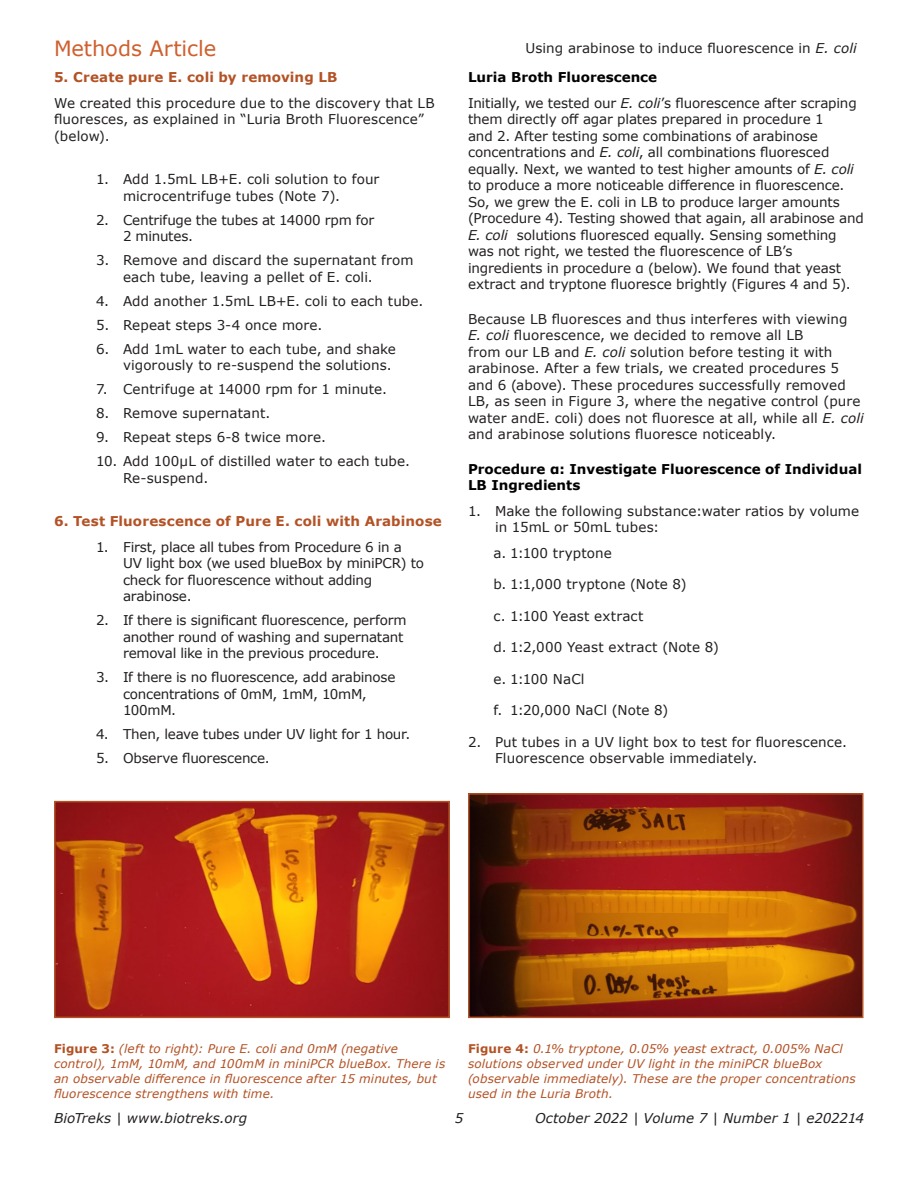
<style>
.page{position:relative;width:918px;height:1188px;background:#fff}
.page>*{position:absolute;margin:0;border:0;box-sizing:border-box;transform-origin:0 0}
.t1{font:21px "Verdana";letter-spacing:-.005em;color:#cf5f2d}
.body{font:13.5px/16.5px "Verdana";color:#231f20}
.sub_headline{font:700 13.5px "Verdana";letter-spacing:.01em;color:#b35225}
.t2{font:italic 13.5px "Verdana";letter-spacing:.005em;color:#231f20}
.alphabetical{font:700 13.5px/16.5px "Verdana";color:#000}
.body-2{font:13.5px "Verdana";letter-spacing:-.02em;color:#231f20}
.t3{font:italic 12px/15px "Verdana";letter-spacing:.01em;color:#b35225}
.s1{font-style:italic}
.s2{font-weight:700;color:#000}
.s3{font-weight:700;font-style:normal}
</style>
<div class="page">
<img style="left:57px;top:804px;width:390px;height:211px">
<div style="left:54px;top:801px;width:396px;height:217px;border:2px solid #b35225"></div>
<img style="left:471px;top:796px;width:389px;height:219px">
<div style="left:468px;top:793px;width:395px;height:225px;border:2px solid #b35225"></div>
<h1 class="t1" style="left:54px;top:34px;width:164px">Methods Article</h1>
<p class="sub_headline" style="left:54px;top:68px;width:285px">5. Create pure E. coli by removing LB</p>
<p class="body" style="left:54px;top:95px;width:382px">We created this procedure due to the discovery that LB fluoresces, as explained in “Luria Broth Fluorescence” (below).</p>
<p class="body" style="left:123px;top:171px;width:258px;text-indent:-27px">1. Add 1.5mL LB+E. coli solution to four microcentrifuge tubes (Note 7).</p>
<p class="body" style="left:123px;top:212px;width:253px;text-indent:-27px">2. Centrifuge the tubes at 14000 rpm for<br>2 minutes.</p>
<p class="body" style="left:123px;top:252px;width:292px;text-indent:-27px">3. Remove and discard the supernatant from each tube, leaving a pellet of E. coli.</p>
<p class="body" style="left:96px;top:293px;width:329px">4. Add another 1.5mL LB+E. coli to each tube.</p>
<p class="body" style="left:96px;top:317px;width:228px">5. Repeat steps 3-4 once more.</p>
<p class="body" style="left:123px;top:341px;width:275px;text-indent:-27px">6. Add 1mL water to each tube, and shake vigorously to re-suspend the solutions.</p>
<p class="body" style="left:96px;top:381px;width:293px">7. Centrifuge at 14000 rpm for 1 minute.</p>
<p class="body" style="left:96px;top:405px;width:176px">8. Remove supernatant.</p>
<p class="body" style="left:96px;top:429px;width:232px">9. Repeat steps 6-8 twice more.</p>
<p class="body" style="left:123px;top:453px;width:289px;text-indent:-27px">10. Add 100µL of distilled water to each tube.<br>Re-suspend.</p>
<p class="sub_headline" style="left:54px;top:512px;width:389px">6. Test Fluorescence of Pure E. coli with Arabinose</p>
<p class="body" style="left:123px;top:539px;width:303px;text-indent:-27px">1. First, place all tubes from Procedure 6 in a UV light box (we used blueBox by miniPCR) to check for fluorescence without adding arabinose.</p>
<p class="body" style="left:123px;top:612px;width:285px;text-indent:-27px">2. If there is significant fluorescence, perform another round of washing and supernatant removal like in the previous procedure.</p>
<p class="body" style="left:123px;top:669px;width:274px;text-indent:-27px">3. If there is no fluorescence, add arabinose concentrations of 0mM, 1mM, 10mM,<br>100mM.</p>
<p class="body-2" style="left:96px;top:725px;width:316px">4. Then, leave tubes under UV light for 1 hour.</p>
<p class="body" style="left:96px;top:750px;width:175px">5. Observe fluorescence.</p>
<p class="body" style="left:468px;top:33px;width:390px;line-height:29.7px;text-indent:57px">Using arabinose to induce fluorescence in <span class="s1">E. coli<br></span><span class="s2">Luria Broth Fluorescence</span></p>
<p class="body" style="left:468px;top:95px;width:398px">Initially, we tested our <span class="s1">E. coli</span>’s fluorescence after scraping them directly off agar plates prepared in procedure 1<br>and 2. After testing some combinations of arabinose concentrations and <span class="s1">E. coli</span>, all combinations fluoresced equally. Next, we wanted to test higher amounts of <span class="s1">E. coli </span>to produce a more noticeable difference in fluorescence.<br>So, we grew the E. coli in LB to produce larger amounts (Procedure 4). Testing showed that again, all arabinose and <span class="s1">E. coli</span> solutions fluoresced equally. Sensing something was not right, we tested the fluorescence of LB’s ingredients in procedure α (below). We found that yeast extract and tryptone fluoresce brightly (Figures 4 and 5).</p>
<p class="body" style="left:468px;top:311px;width:397px">Because LB fluoresces and thus interferes with viewing <span class="s1">E. coli</span> fluorescence, we decided to remove all LB<br>from our LB and <span class="s1">E. coli</span> solution before testing it with arabinose. After a few trials, we created procedures 5 and 6 (above). These procedures successfully removed LB, as seen in Figure 3, where the negative control (pure water andE. coli) does not fluoresce at all, while all <span class="s1">E. coli </span>and arabinose solutions fluoresce noticeably.</p>
<p class="alphabetical" style="left:468px;top:460px;width:395px">Procedure α: Investigate Fluorescence of Individual<br>LB Ingredients</p>
<p class="body" style="left:495px;top:503px;width:366px;text-indent:-27px">1. Make the following substance:water ratios by volume in 15mL or 50mL tubes:</p>
<p class="body" style="left:494px;top:545px;width:120px">a. 1:100 tryptone</p>
<p class="body" style="left:494px;top:576px;width:195px">b. 1:1,000 tryptone (Note 8)</p>
<p class="body" style="left:494px;top:608px;width:151px">c. 1:100 Yeast extract</p>
<p class="body" style="left:494px;top:639px;width:227px">d. 1:2,000 Yeast extract (Note 8)</p>
<p class="body" style="left:494px;top:671px;width:93px">e. 1:100 NaCl</p>
<p class="body" style="left:494px;top:702px;width:176px">f. 1:20,000 NaCl (Note 8)</p>
<p class="body" style="left:495px;top:734px;width:354px;text-indent:-27px">2. Put tubes in a UV light box to test for fluorescence.<br>Fluorescence observable immediately.</p>
<p class="t3" style="left:54px;top:1041px;width:393px"><span class="s3">Figure 3:</span> (left to right): Pure E. coli and 0mM (negative control), 1mM, 10mM, and 100mM in miniPCR blueBox. There is an observable difference in fluorescence after 15 minutes, but fluorescence strengthens with time.</p>
<p class="t3" style="left:468px;top:1041px;width:389px"><span class="s3">Figure 4:</span> 0.1% tryptone, 0.05% yeast extract, 0.005% NaCl solutions observed under UV light in the miniPCR blueBox (observable immediately). These are the proper concentrations used in the Luria Broth.</p>
<p class="t2" style="left:54px;top:1109px;width:195px">BioTreks | www.biotreks.org</p>
<p class="t2" style="left:535px;top:1109px;width:330px">October 2022 | Volume 7 | Number 1 | e202214</p>
<p class="t2" style="left:455px;top:1109px;width:10px">5</p>
</div>
